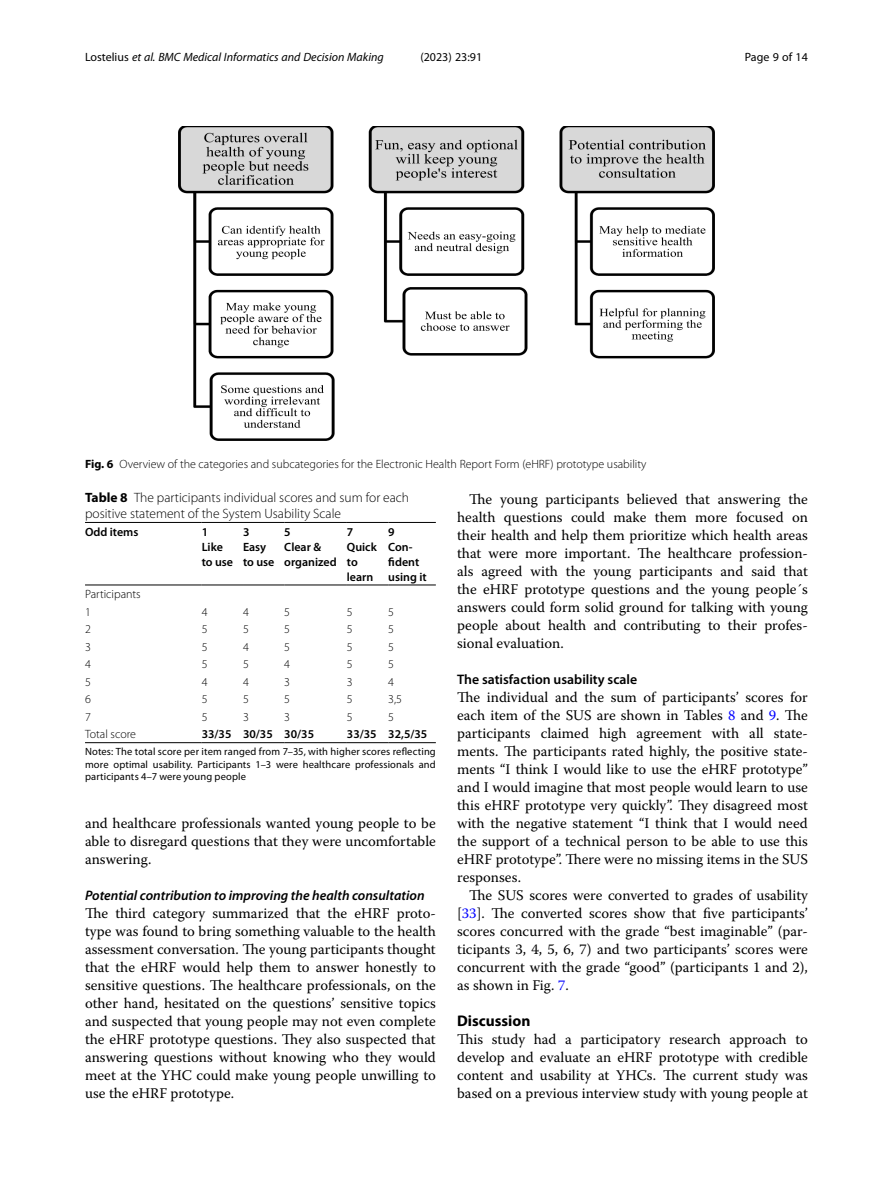
<style>
.page{position:relative;width:893px;height:1191px;background:#fff}
.page>*{position:absolute;margin:0;border:0;box-sizing:border-box;transform-origin:0 0}
.Head_1{font:700 15.45px "Myriad Pro";color:#000}
.Body_Text{font:14.7px/18px "Warnock Pro";color:#000;text-align:justify}
.Body_Text_Indent{font:14.7px/18px "Warnock Pro";color:#000;text-align:justify}
.Head_3{font:italic 600 13.8px "Myriad Pro";color:#000}
.Head_2{font:600 13.8px "Myriad Pro";color:#000}
.Table_Caption{font:300 13.5px/16.5px "Myriad Pro";color:#000}
.Figure_Caption{font:300 12px "Myriad Pro";color:#000}
.Table_Head{font:600 12px/15px "Myriad Pro";color:#000}
.Table_Body{font:300 12px "Myriad Pro";color:#000}
.t1{font:italic 12px "Myriad Pro";color:#000}
.Table_Body-2{font:600 12px "Myriad Pro";color:#000}
.t2{font:12px "Myriad Pro";color:#000}
.Table_Footnote{font:10.5px/12.8px "Myriad Pro";letter-spacing:.01em;color:#000;text-align:justify}
.s1{font-style:normal}
.s2{font-weight:700}
.s3{color:#00f}
</style>
<div class="page">
<hr style="left:85px;top:585px;width:117px;height:1px;background:#000">
<hr style="left:202px;top:522px;width:41px;height:1px;background:#000">
<hr style="left:202px;top:585px;width:41px;height:1px;background:#000">
<hr style="left:243px;top:522px;width:41px;height:1px;background:#000">
<hr style="left:243px;top:585px;width:41px;height:1px;background:#000">
<hr style="left:284px;top:522px;width:63px;height:1px;background:#000">
<hr style="left:284px;top:585px;width:63px;height:1px;background:#000">
<hr style="left:347px;top:522px;width:41px;height:1px;background:#000">
<hr style="left:347px;top:585px;width:41px;height:1px;background:#000">
<hr style="left:388px;top:522px;width:48px;height:1px;background:#000">
<hr style="left:388px;top:585px;width:48px;height:1px;background:#000">
<hr style="left:202px;top:742px;width:41px;height:1px;background:#000">
<hr style="left:243px;top:742px;width:41px;height:1px;background:#000">
<hr style="left:284px;top:742px;width:63px;height:1px;background:#000">
<hr style="left:347px;top:742px;width:41px;height:1px;background:#000">
<hr style="left:388px;top:742px;width:48px;height:1px;background:#000">
<hr style="left:85px;top:742px;width:117px;height:1px;background:#000">
<hr style="left:85px;top:522px;width:117px;height:1px;background:#000">
<img style="left:178px;top:126px;width:536px;height:315px">
<p class="t1" style="left:85px;top:50px;width:300px"><span class="s1">Lostelius</span> et al. BMC Medical Informatics and Decision Making</p>
<p class="t2" style="left:420px;top:50px;width:63px">(2023) 23:91</p>
<p class="t2" style="left:745px;top:50px;width:65px">Page 9 of 14</p>
<p class="Figure_Caption" style="left:85px;top:457px;width:563px"><span class="s2">Fig. 6</span> Overview of the categories and subcategories for the Electronic Health Report Form (eHRF) prototype usability</p>
<p class="Table_Caption" style="left:85px;top:489px;width:326px"><span class="s2">Table 8</span> The participants individual scores and sum for each positive statement of the System Usability Scale</p>
<p class="Table_Head" style="left:85px;top:524px;width:55px">Odd items</p>
<p class="Table_Head" style="left:202px;top:524px;width:8px">1</p>
<p class="Table_Head" style="left:202px;top:539px;width:33px">Like to use</p>
<p class="Table_Head" style="left:243px;top:524px;width:8px">3</p>
<p class="Table_Head" style="left:243px;top:539px;width:33px">Easy to use</p>
<p class="Table_Head" style="left:388px;top:524px;width:8px">9</p>
<p class="Table_Head" style="left:388px;top:539px;width:40px">Con&shy;fident using it</p>
<p class="Table_Head" style="left:284px;top:524px;width:8px">5</p>
<p class="Table_Head" style="left:284px;top:539px;width:54px">Clear &amp; organized</p>
<p class="Table_Head" style="left:347px;top:524px;width:8px">7</p>
<p class="Table_Head" style="left:347px;top:539px;width:31px">Quick to learn</p>
<p class="Table_Body" style="left:85px;top:588px;width:57px">Participants</p>
<p class="Table_Body" style="left:85px;top:605px;width:7px">1</p>
<p class="Table_Body" style="left:202px;top:605px;width:7px">4</p>
<p class="Table_Body" style="left:243px;top:605px;width:7px">4</p>
<p class="Table_Body" style="left:284px;top:605px;width:7px">5</p>
<p class="Table_Body" style="left:347px;top:605px;width:7px">5</p>
<p class="Table_Body" style="left:388px;top:605px;width:7px">5</p>
<p class="Table_Body" style="left:85px;top:623px;width:7px">2</p>
<p class="Table_Body" style="left:202px;top:623px;width:7px">5</p>
<p class="Table_Body" style="left:243px;top:623px;width:7px">5</p>
<p class="Table_Body" style="left:284px;top:623px;width:7px">5</p>
<p class="Table_Body" style="left:347px;top:623px;width:7px">5</p>
<p class="Table_Body" style="left:388px;top:623px;width:7px">5</p>
<p class="Table_Body" style="left:85px;top:640px;width:7px">3</p>
<p class="Table_Body" style="left:202px;top:640px;width:7px">5</p>
<p class="Table_Body" style="left:243px;top:640px;width:7px">4</p>
<p class="Table_Body" style="left:284px;top:640px;width:7px">5</p>
<p class="Table_Body" style="left:347px;top:640px;width:7px">5</p>
<p class="Table_Body" style="left:388px;top:640px;width:7px">5</p>
<p class="Table_Body" style="left:85px;top:658px;width:7px">4</p>
<p class="Table_Body" style="left:202px;top:658px;width:7px">5</p>
<p class="Table_Body" style="left:243px;top:658px;width:7px">5</p>
<p class="Table_Body" style="left:284px;top:658px;width:7px">4</p>
<p class="Table_Body" style="left:347px;top:658px;width:7px">5</p>
<p class="Table_Body" style="left:388px;top:658px;width:7px">5</p>
<p class="Table_Body" style="left:85px;top:675px;width:7px">5</p>
<p class="Table_Body" style="left:202px;top:675px;width:7px">4</p>
<p class="Table_Body" style="left:243px;top:675px;width:7px">4</p>
<p class="Table_Body" style="left:284px;top:675px;width:7px">3</p>
<p class="Table_Body" style="left:347px;top:675px;width:7px">3</p>
<p class="Table_Body" style="left:388px;top:675px;width:7px">4</p>
<p class="Table_Body" style="left:85px;top:693px;width:7px">6</p>
<p class="Table_Body" style="left:202px;top:693px;width:7px">5</p>
<p class="Table_Body" style="left:243px;top:693px;width:7px">5</p>
<p class="Table_Body" style="left:284px;top:693px;width:7px">5</p>
<p class="Table_Body" style="left:347px;top:693px;width:7px">5</p>
<p class="Table_Body" style="left:388px;top:693px;width:15px">3,5</p>
<p class="Table_Body" style="left:85px;top:710px;width:7px">7</p>
<p class="Table_Body" style="left:202px;top:710px;width:7px">5</p>
<p class="Table_Body" style="left:243px;top:710px;width:7px">3</p>
<p class="Table_Body" style="left:284px;top:710px;width:7px">3</p>
<p class="Table_Body" style="left:347px;top:710px;width:7px">5</p>
<p class="Table_Body" style="left:388px;top:710px;width:7px">5</p>
<p class="Table_Body" style="left:85px;top:728px;width:52px">Total score</p>
<p class="Table_Body-2" style="left:202px;top:726px;width:31px">33/35</p>
<p class="Table_Body-2" style="left:243px;top:726px;width:31px">30/35</p>
<p class="Table_Body-2" style="left:284px;top:726px;width:31px">30/35</p>
<p class="Table_Body-2" style="left:347px;top:726px;width:31px">33/35</p>
<p class="Table_Body-2" style="left:388px;top:726px;width:41px">32,5/35</p>
<p class="Table_Footnote" style="left:85px;top:744px;width:352px">Notes: The total score per item ranged from 7–35, with higher scores reflecting more optimal usability. Participants 1–3 were healthcare professionals and participants 4–7 were young people</p>
<p class="Body_Text" style="left:85px;top:814px;width:352px">and healthcare professionals wanted young people to be able to disregard questions that they were uncomfortable answering.</p>
<p class="Head_3" style="left:85px;top:887px;width:341px">Potential contribution to improving the health consultation</p>
<p class="Body_Text" style="left:85px;top:904px;width:352px">The third category summarized that the eHRF proto&shy;type was found to bring something valuable to the health assessment conversation. The young participants thought that the eHRF would help them to answer honestly to sensitive questions. The healthcare professionals, on the other hand, hesitated on the questions’ sensitive topics and suspected that young people may not even complete the eHRF prototype questions. They also suspected that answering questions without knowing who they would meet at the YHC could make young people unwilling to use the eHRF prototype.</p>
<p class="Body_Text_Indent" style="left:457px;top:490px;width:352px;text-indent:12px">The young participants believed that answering the health questions could make them more focused on their health and help them prioritize which health areas that were more important. The healthcare profession&shy;als agreed with the young participants and said that the eHRF prototype questions and the young people´s answers could form solid ground for talking with young people about health and contributing to their profes&shy;sional evaluation.</p>
<p class="Head_2" style="left:457px;top:671px;width:182px">The satisfaction usability scale</p>
<p class="Body_Text" style="left:457px;top:688px;width:352px">The individual and the sum of participants’ scores for each item of the SUS are shown in Tables <span class="s3">8</span> and <span class="s3">9</span>. The participants claimed high agreement with all state&shy;ments. The participants rated highly, the positive state&shy;ments “I think I would like to use the eHRF prototype” and I would imagine that most people would learn to use this eHRF prototype very quickly”. They disagreed most with the negative statement “I think that I would need the support of a technical person to be able to use this eHRF prototype”. There were no missing items in the SUS responses.</p>
<p class="Body_Text_Indent" style="left:457px;top:886px;width:352px;text-indent:12px">The SUS scores were converted to grades of usability [<span class="s3">33</span>]. The converted scores show that five participants’ scores concurred with the grade “best imaginable” (par&shy;ticipants 3, 4, 5, 6, 7) and two participants’ scores were concurrent with the grade “good” (participants 1 and 2), as shown in Fig. <span class="s3">7</span>.</p>
<p class="Head_1" style="left:457px;top:1011px;width:75px">Discussion</p>
<p class="Body_Text" style="left:457px;top:1030px;width:352px">This study had a participatory research approach to develop and evaluate an eHRF prototype with credible content and usability at YHCs. The current study was based on a previous interview study with young people at</p>
</div>
